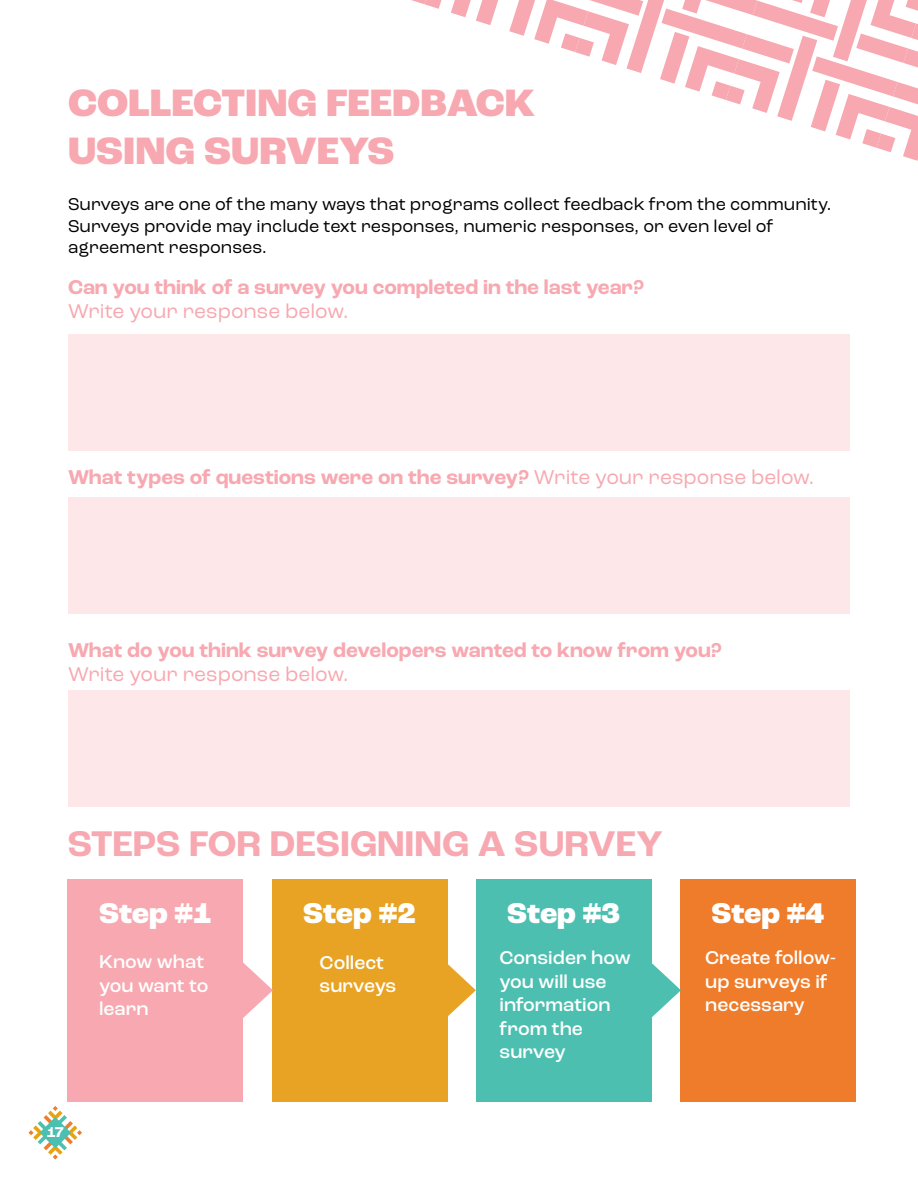
<style>
.page{position:relative;width:918px;height:1188px;background:#fff}
.page>*{position:absolute;margin:0;border:0;box-sizing:border-box;transform-origin:0 0}
.t1{font:800 40.05px/48.2px "Roc Grotesk";color:#f7a8b0}
.t2{font:700 37.5px "Roc Grotesk";color:#f7a8b0}
.t3{font:800 30px "Roc Grotesk";color:#fff}
.t4{font:700 21px "Roc Grotesk";color:#f7a8b0}
.t5{font:21px "Roc Grotesk";color:#f7a8b0}
.t6{font:500 19.5px/23.4px "Roc Grotesk";color:#fff}
.t7{font:18px/21.6px "Roc Grotesk";color:#000}
.t8{font:700 15px "Roc Grotesk";color:#fff}
.s1{font-weight:400}
</style>
<div class="page">
<svg style="left:28px;top:1106px;width:54px;height:54px"></svg>
<svg style="left:451px;top:0;width:47px;height:25px"></svg>
<svg style="left:509px;top:0;width:409px;height:161px"></svg>
<svg style="left:411px;top:0;width:30px;height:9px"></svg>
<div style="left:68px;top:334px;width:782px;height:117px;background:#fde7e9"></div>
<div style="left:68px;top:498px;width:782px;height:116px;background:#fde7e9"></div>
<div style="left:68px;top:691px;width:782px;height:116px;background:#fde7e9"></div>
<div style="left:68px;top:879px;width:175px;height:222px;background:#f7a8b0"></div>
<div style="left:272px;top:879px;width:175px;height:222px;background:#e8a324"></div>
<div style="left:476px;top:879px;width:175px;height:222px;background:#4dbfb0"></div>
<div style="left:680px;top:879px;width:175px;height:222px;background:#ee7c2a"></div>
<svg style="left:243px;top:962px;width:30px;height:56px"></svg>
<svg style="left:447px;top:940px;width:29px;height:101px"></svg>
<svg style="left:651px;top:940px;width:30px;height:101px"></svg>
<h1 class="t1" style="left:68px;top:80px;width:469px">COLLECTING FEEDBACK<br>USING SURVEYS</h1>
<p class="t7" style="left:68px;top:194px;width:765px">Surveys are one of the many ways that programs collect feedback from the community.<br>Surveys provide may include text responses, numeric responses, or even level of agreement responses.</p>
<p class="t4" style="left:68px;top:274px;width:578px">Can you think of a survey you completed in the last year?</p>
<p class="t5" style="left:68px;top:298px;width:282px">Write your response below.</p>
<p class="t4" style="left:68px;top:464px;width:748px">What types of questions were on the survey? <span class="s1">Write your response below.</span></p>
<p class="t4" style="left:68px;top:637px;width:655px">What do you think survey developers wanted to know from you?</p>
<p class="t5" style="left:68px;top:662px;width:282px">Write your response below.</p>
<h2 class="t2" style="left:68px;top:820px;width:597px">STEPS FOR DESIGNING A SURVEY</h2>
<p class="t8" style="left:47px;top:1122px;width:19px">17</p>
<h3 class="t3" style="left:99px;top:895px;width:114px">Step #1</h3>
<h3 class="t3" style="left:303px;top:895px;width:114px">Step #2</h3>
<h3 class="t3" style="left:507px;top:895px;width:114px">Step #3</h3>
<h3 class="t3" style="left:711px;top:895px;width:114px">Step #4</h3>
<p class="t6" style="left:99px;top:950px;width:111px">Know what you want to learn</p>
<p class="t6" style="left:320px;top:951px;width:78px">Collect surveys</p>
<p class="t6" style="left:500px;top:946px;width:133px">Consider how you will use information from the survey</p>
<p class="t6" style="left:705px;top:946px;width:132px">Create follow&shy;up surveys if necessary</p>
</div>
